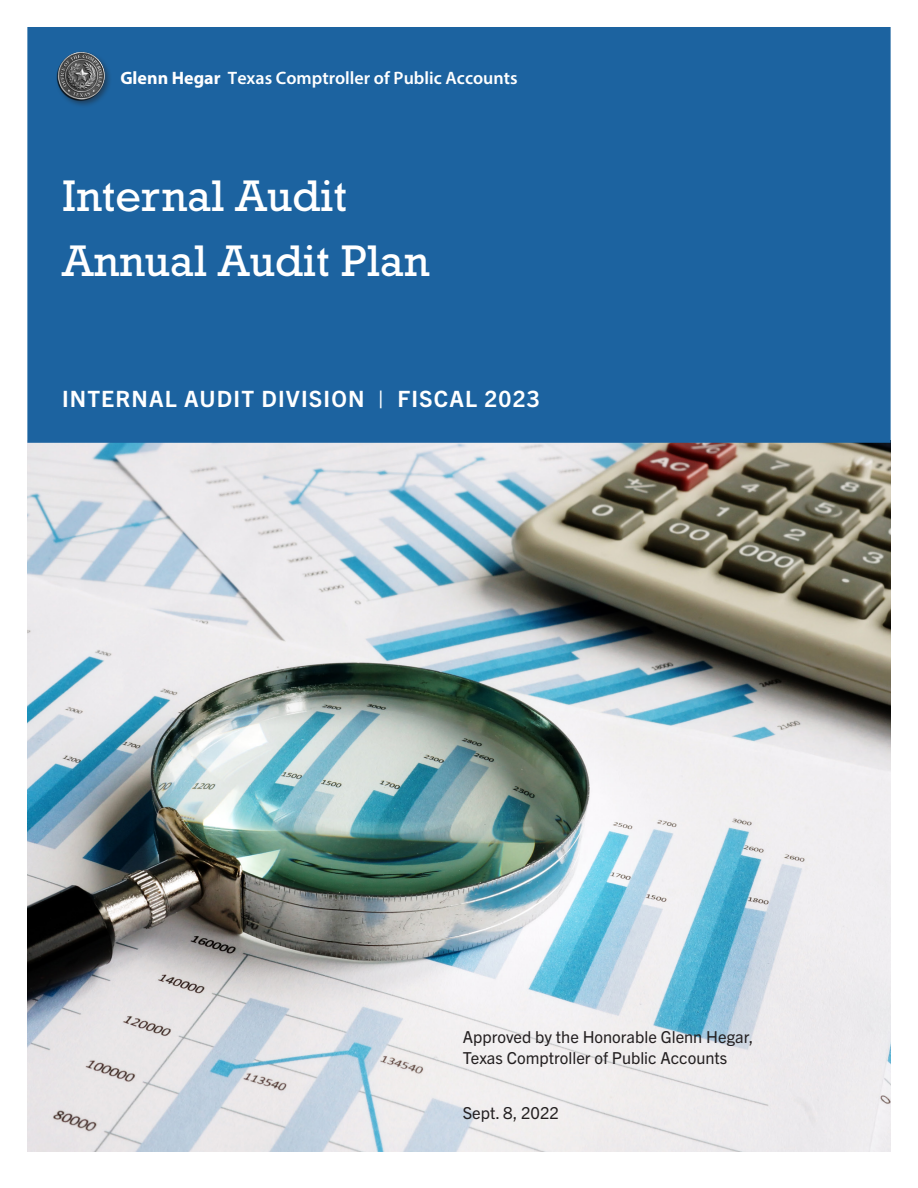
<style>
.page{position:relative;width:918px;height:1188px;background:#fff}
.page>*{position:absolute;margin:0;border:0;box-sizing:border-box;transform-origin:0 0}
.t1{font:45px/65.2px "Rockwell Std";color:#fff}
.t2{font:700 22.5px "Trade Gothic Next LT Pro";letter-spacing:.05em;color:#fff}
.t3{font:600 18px "Myriad Pro";color:#fff}
.t4{font:16.5px "Trade Gothic Next LT Pro";color:#231f20}
.s1{font-weight:700}
</style>
<div class="page">
<img style="left:27px;top:443px;width:864px;height:708px">
<div style="left:27px;top:27px;width:864px;height:416px;background:#1c63a0"></div>
<div style="left:55px;top:51px;width:57px;height:57px;background:#231f20;opacity:.5"></div>
<img style="left:57px;top:52px;width:49px;height:50px">
<p class="t3" style="left:120px;top:66px;width:399px"><span class="s1">Glenn Hegar</span> Texas Comptroller of Public Accounts</p>
<h1 class="t1" style="left:62px;top:163px;width:369px">Internal Audit<br>Annual Audit Plan</h1>
<p class="t2" style="left:62px;top:383px;width:479px">INTERNAL AUDIT DIVISION | FISCAL 2023</p>
<p class="t4" style="left:463px;top:1025px;width:292px">Approved by the Honorable Glenn Hegar,</p>
<p class="t4" style="left:463px;top:1046px;width:266px">Texas Comptroller of Public Accounts</p>
<p class="t4" style="left:463px;top:1102px;width:98px">Sept. 8, 2022</p>
</div>
